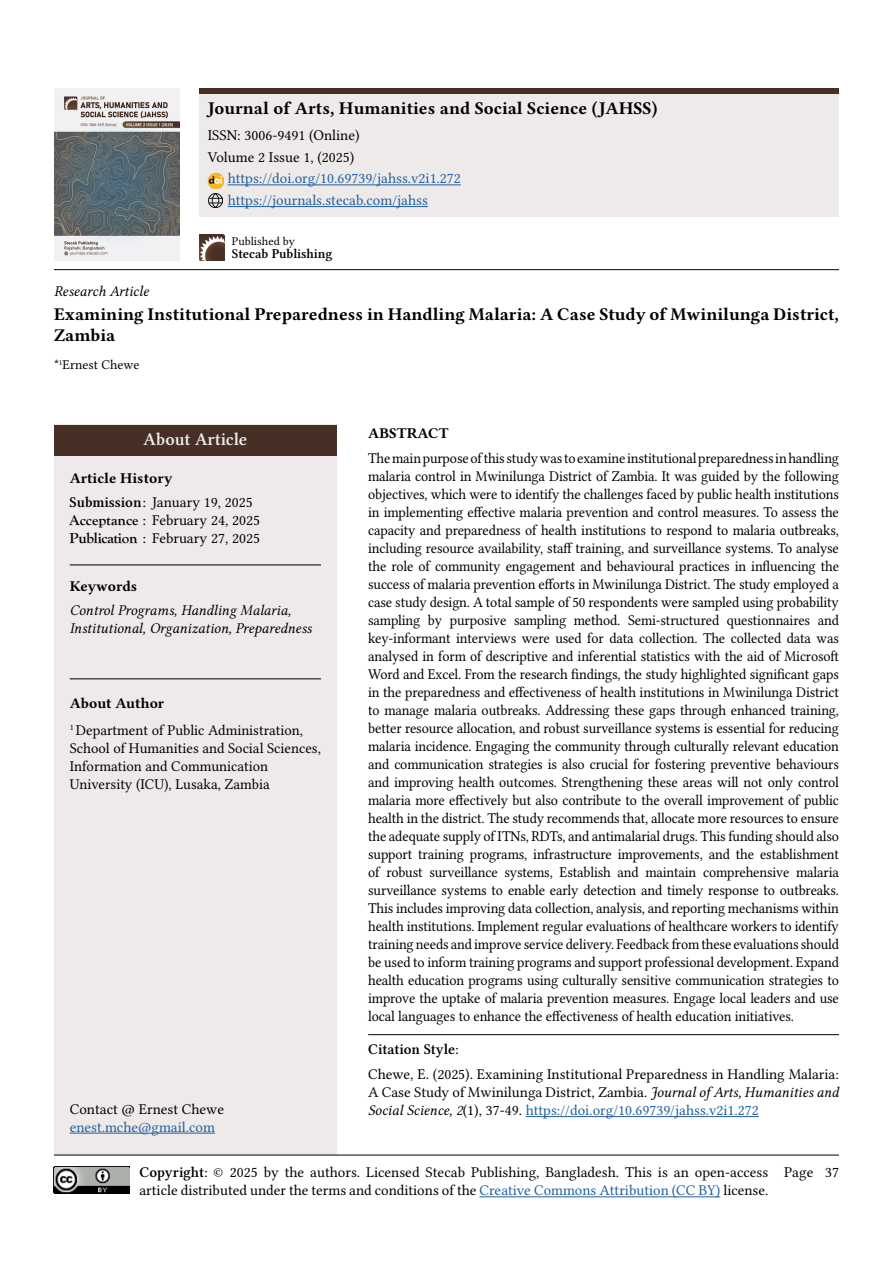
<style>
.page{position:relative;width:893px;height:1263px;background:#fff}
.page>*{position:absolute;margin:0;border:0;box-sizing:border-box;transform-origin:0 0}
.t1{font:700 18px/21px "Libertinus Serif";color:#000}
.t2{font:600 18px "Libertinus Serif";color:#ededee}
.t3{font:15px/18px "Libertinus Serif";color:#000;text-align:justify;scale:.95 1}
.t4{font:15px/18px "Libertinus Serif";color:#000}
.t5{font:15px/21.8px "Libertinus Serif";color:#215e9e}
.t6{font:italic 15px/18px "Libertinus Serif";color:#000}
.t7{font:700 15px "Libertinus Serif";color:#000}
.t8{font:600 15px "Libertinus Serif";color:#000}
.t9{font:600 13.5px "Libertinus Serif";color:#000}
.t10{font:13.5px "Libertinus Serif";color:#000}
.t11{font:12px "Libertinus Serif";color:#000}
.s1{font-weight:600}
.s2{font-family:"Goudy Old Style T";font-weight:700}
.s3{font-style:italic}
.s4{font-style:italic;color:#000}
.s5{color:#000}
.s6{color:#215e9e}
</style>
<div class="page">
<div style="left:54px;top:425px;width:283px;height:730px;background:#edeae9"></div>
<hr style="left:70px;top:678px;width:251px;height:1px;background:#000">
<hr style="left:70px;top:564px;width:251px;height:1px;background:#000">
<hr style="left:368px;top:1034px;width:471px;height:1px;background:#000">
<hr style="left:54px;top:1155px;width:785px;height:1px;background:#000">
<img style="left:54px;top:1166px;width:76px;height:27px">
<img style="left:54px;top:89px;width:126px;height:172px">
<div style="left:54px;top:425px;width:283px;height:31px;background:#472f26"></div>
<hr style="left:54px;top:269px;width:785px;height:1px;background:#000">
<hr style="left:479px;top:1196px;width:241px;height:1px;background:#215e9e">
<img style="left:199px;top:234px;width:26px;height:26px">
<hr style="left:526px;top:1116px;width:233px;height:1px;background:#215e9e">
<hr style="left:70px;top:1133px;width:145px;height:1px;background:#215e9e">
<div style="left:199px;top:94px;width:640px;height:123px;background:#edeae9"></div>
<hr style="left:228px;top:185px;width:233px;height:1px;background:#215e9e">
<img style="left:208px;top:173px;width:16px;height:16px">
<hr style="left:228px;top:206px;width:200px;height:1px;background:#215e9e">
<img style="left:209px;top:193px;width:14px;height:14px">
<div style="left:199px;top:89px;width:640px;height:5px;background:#472f26"></div>
<p class="t1" style="left:208px;top:97px;width:451px">Journal of Arts, Humanities and Social Science (JAHSS)</p>
<p class="t4" style="left:208px;top:124px;width:153px;line-height:22.5px">ISSN: 3006-9491 (Online)<br>Volume 2 Issue 1, (2025)</p>
<p class="t5" style="left:228px;top:167px;width:235px">https://doi.org/10.69739/jahss.v2i1.272 https://journals.stecab.com/jahss</p>
<p class="t6" style="left:54px;top:282px;width:96px">Research Article</p>
<p class="t11" style="left:232px;top:233px;width:64px">Published by</p>
<p class="t9" style="left:232px;top:246px;width:102px">Stecab Publishing</p>
<p class="t1" style="left:54px;top:304px;width:786px">Examining Institutional Preparedness in Handling Malaria: A Case Study of Mwinilunga District,<br>Zambia</p>
<p class="t10" style="left:54px;top:356px;width:87px">*<sup>1</sup>Ernest Chewe</p>
<p class="t2" style="left:144px;top:429px;width:105px">About Article</p>
<p class="t7" style="left:70px;top:468px;width:104px">Article History</p>
<p class="t4" style="left:70px;top:493px;width:192px"><span class="s1">Submission:</span> January 19, 2025<br><span class="s2">Acceptance</span> <span class="s1">:</span> February 24, 2025<br><span class="s2">Publication</span> <span class="s1">:</span> February 27, 2025</p>
<p class="t7" style="left:70px;top:575px;width:69px">Keywords</p>
<p class="t6" style="left:70px;top:601px;width:244px">Control Programs, Handling Malaria,<br>Institutional, Organization, Preparedness</p>
<p class="t7" style="left:70px;top:692px;width:96px">About Author</p>
<p class="t4" style="left:70px;top:721px;width:253px"><sup>1</sup> Department of Public Administration, School of Humanities and Social Sciences, Information and Communication University (ICU), Lusaka, Zambia</p>
<p class="t7" style="left:368px;top:423px;width:82px">ABSTRACT</p>
<p class="t3" style="left:368px;top:449px;width:497px">The main purpose of this study was to examine institutional preparedness in handling malaria control in Mwinilunga District of Zambia. It was guided by the following objectives, which were to identify the challenges faced by public health institutions in implementing effective malaria prevention and control measures. To assess the capacity and preparedness of health institutions to respond to malaria outbreaks, including resource availability, staff training, and surveillance systems. To analyse the role of community engagement and behavioural practices in influencing the success of malaria prevention efforts in Mwinilunga District. The study employed a case study design. A total sample of 50 respondents were sampled using probability sampling by purposive sampling method. Semi-structured questionnaires and key-informant interviews were used for data collection. The collected data was analysed in form of descriptive and inferential statistics with the aid of Microsoft Word and Excel. From the research findings, the study highlighted significant gaps in the preparedness and effectiveness of health institutions in Mwinilunga District to manage malaria outbreaks. Addressing these gaps through enhanced training, better resource allocation, and robust surveillance systems is essential for reducing malaria incidence. Engaging the community through culturally relevant education and communication strategies is also crucial for fostering preventive behaviours and improving health outcomes. Strengthening these areas will not only control malaria more effectively but also contribute to the overall improvement of public health in the district. The study recommends that, allocate more resources to ensure the adequate supply of ITNs, RDTs, and antimalarial drugs. This funding should also support training programs, infrastructure improvements, and the establishment of robust surveillance systems, Establish and maintain comprehensive malaria surveillance systems to enable early detection and timely response to outbreaks.<br>This includes improving data collection, analysis, and reporting mechanisms within health institutions. Implement regular evaluations of healthcare workers to identify training needs and improve service delivery. Feedback from these evaluations should be used to inform training programs and support professional development. Expand health education programs using culturally sensitive communication strategies to improve the uptake of malaria prevention measures. Engage local leaders and use local languages to enhance the effectiveness of health education initiatives.</p>
<p class="t8" style="left:368px;top:1041px;width:92px">Citation Style:</p>
<p class="t4" style="left:368px;top:1065px;width:472px">Chewe, E. (2025). Examining Institutional Preparedness in Handling Malaria:<br>A Case Study of Mwinilunga District, Zambia. <span class="s3">Journal of Arts, Humanities and</span></p>
<p class="t4" style="left:70px;top:1099px;width:156px">Contact @ Ernest Chewe</p>
<p class="t5" style="left:368px;top:1099px;width:392px"><span class="s4">Social Science, 2</span><span class="s5">(1), 37-49.</span> https://doi.org/10.69739/jahss.v2i1.272</p>
<p class="t5" style="left:70px;top:1116px;width:147px">enest.mche@gmail.com</p>
<p class="t4" style="left:139px;top:1163px;width:630px"><span class="s1">Copyright:</span> © 2025 by the authors. Licensed Stecab Publishing, Bangladesh. This is an open-access article distributed under the terms and conditions of the <span class="s6">Creative Commons Attribution (CC BY)</span> license.</p>
<p class="t4" style="left:784px;top:1163px;width:56px">Page 37</p>
</div>
